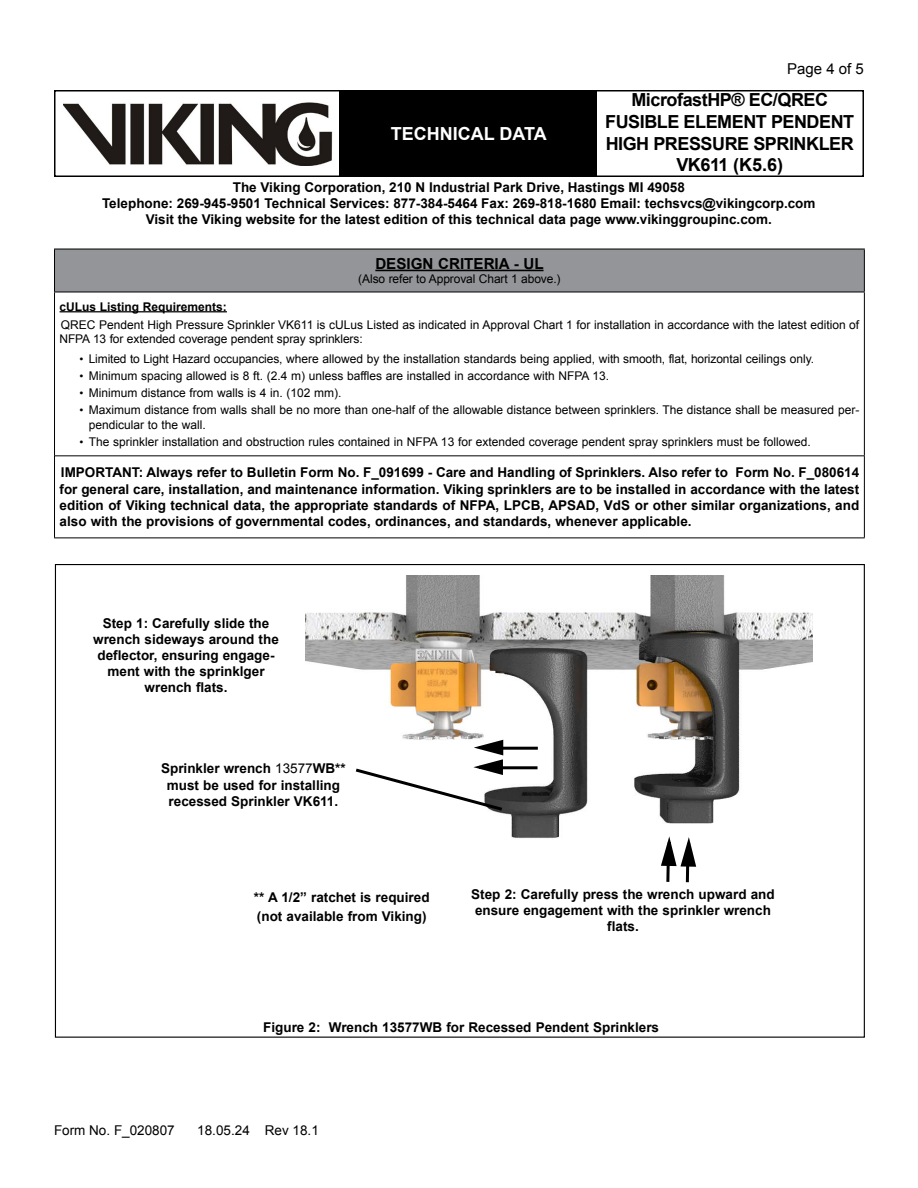
<style>
.page{position:relative;width:918px;height:1188px;background:#fff}
.page>*{position:absolute;margin:0;border:0;box-sizing:border-box;transform-origin:0 0}
.t1{font:700 18px/21.6px "Arial";letter-spacing:-.025em;color:#000;text-align:center}
.t2{font:700 18px "Arial";color:#fff}
.t3{font:700 15.15px "Arial";color:#000}
.t4{font:15px "Arial";color:#000}
.t5{font:700 13.5px/16.2px "Arial";color:#000;text-align:center}
.t6{font:13.5px "Arial";color:#000}
.t7{font:12px/14.4px "Arial";color:#000}
.t8{font:700 12px "Arial";color:#000}
.s1{font-size:11.4px}
.s2{font-weight:400}
</style>
<div class="page">
<div style="left:54px;top:90px;width:810px;height:87px;border:2px solid #000"></div>
<div style="left:340px;top:91px;width:257px;height:85px;background:#000"></div>
<img style="left:63px;top:102px;width:269px;height:63px">
<div style="left:55px;top:249px;width:809px;height:43px;background:#939598"></div>
<hr style="left:54px;top:249px;width:811px;height:1px;background:#000">
<hr style="left:864px;top:249px;width:1px;height:43px;background:#000">
<hr style="left:54px;top:292px;width:811px;height:1px;background:#000">
<hr style="left:864px;top:292px;width:1px;height:164px;background:#000">
<hr style="left:55px;top:456px;width:810px;height:1px;background:#000">
<hr style="left:864px;top:456px;width:1px;height:82px;background:#000">
<hr style="left:54px;top:538px;width:811px;height:1px;background:#000">
<hr style="left:54px;top:292px;width:1px;height:164px;background:#000">
<hr style="left:54px;top:456px;width:1px;height:82px;background:#000">
<hr style="left:54px;top:249px;width:1px;height:43px;background:#000">
<hr style="left:375px;top:270px;width:169px;height:1px;background:#000">
<hr style="left:60px;top:311px;width:167px;height:1px;background:#000">
<img style="left:305px;top:576px;width:508px;height:263px">
<hr style="left:495px;top:747px;width:43px;height:3px;background:#000">
<hr style="left:495px;top:766px;width:43px;height:3px;background:#000">
<svg style="left:661px;top:839px;width:36px;height:29px"></svg>
<svg style="left:666px;top:858px;width:4px;height:24px"></svg>
<hr style="left:686px;top:858px;width:3px;height:24px;background:#000">
<svg style="left:353px;top:738px;width:152px;height:75px"></svg>
<h1 class="t2" style="left:391px;top:121px;width:157px">TECHNICAL DATA</h1>
<p class="t4" style="left:787px;top:59px;width:78px">Page 4 of 5</p>
<h1 class="t1" style="left:605px;top:90px;width:251px">MicrofastHP® EC/QREC<br>FUSIBLE ELEMENT PENDENT<br>HIGH PRESSURE SPRINKLER<br>VK611 (K5.6)</h1>
<p class="t5" style="left:102px;top:179px;width:715px">The Viking Corporation, 210 N Industrial Park Drive, Hastings MI 49058<br>Telephone: 269-945-9501 Technical Services: 877-384-5464 Fax: 269-818-1680 Email: techsvcs@vikingcorp.com<br>Visit the Viking website for the latest edition of this technical data page www.vikinggroupinc.com.</p>
<p class="t3" style="left:375px;top:253px;width:170px">DESIGN CRITERIA - UL</p>
<p class="t7" style="left:358px;top:272px;width:204px">(Also refer to Approval Chart 1 above.)</p>
<p class="t8" style="left:60px;top:298px;width:169px">cULus Listing Requirements:</p>
<p class="t7" style="left:60px;top:318px;width:801px">QREC Pendent High Pressure Sprinkler VK611 is cULus Listed as indicated in Approval Chart 1 for installation in accordance with the latest edition of<br>NFPA 13 for extended coverage pendent spray sprinklers:</p>
<p class="t7" style="left:80px;top:351px;width:736px"><span class="s1">•</span> Limited to Light Hazard occupancies, where allowed by the installation standards being applied, with smooth, flat, horizontal ceilings only.</p>
<p class="t7" style="left:80px;top:368px;width:531px"><span class="s1">•</span> Minimum spacing allowed is 8 ft. (2.4 m) unless baffles are installed in accordance with NFPA 13.</p>
<p class="t7" style="left:80px;top:385px;width:263px"><span class="s1">•</span> Minimum distance from walls is 4 in. (102 mm).</p>
<p class="t7" style="left:89px;top:402px;width:772px;line-height:15px;text-indent:-9px"><span class="s1">•</span> Maximum distance from walls shall be no more than one-half of the allowable distance between sprinklers. The distance shall be measured per&shy;pendicular to the wall.</p>
<p class="t7" style="left:80px;top:435px;width:733px"><span class="s1">•</span> The sprinkler installation and obstruction rules contained in NFPA 13 for extended coverage pendent spray sprinklers must be followed.</p>
<p class="t5" style="left:60px;top:465px;width:801px;text-align:justify">IMPORTANT: Always refer to Bulletin Form No. F_091699 - Care and Handling of Sprinklers. Also refer to Form No. F_080614 for general care, installation, and maintenance information. Viking sprinklers are to be installed in accordance with the latest edition of Viking technical data, the appropriate standards of NFPA, LPCB, APSAD, VdS or other similar organizations, and also with the provisions of governmental codes, ordinances, and standards, whenever applicable.</p>
<p class="t5" style="left:93px;top:615px;width:187px">Step 1: Carefully slide the wrench sideways around the deflector, ensuring engage&shy;ment with the sprinklger wrench flats.</p>
<p class="t5" style="left:161px;top:761px;width:186px">Sprinkler wrench <span class="s2">13577</span>WB** must be used for installing recessed Sprinkler VK611.</p>
<p class="t5" style="left:254px;top:888px;width:177px;line-height:19.5px;text-align:left">** A 1/2” ratchet is required (not available from Viking)</p>
<p class="t5" style="left:471px;top:886px;width:305px">Step 2: Carefully press the wrench upward and ensure engagement with the sprinkler wrench flats.</p>
<p class="t5" style="left:263px;top:1020px;width:397px">Figure 2: Wrench 13577WB for Recessed Pendent Sprinklers</p>
<p class="t6" style="left:54px;top:1122px;width:122px">Form No. F_020807</p>
<p class="t6" style="left:197px;top:1122px;width:123px">18.05.24 Rev 18.1</p>
</div>
